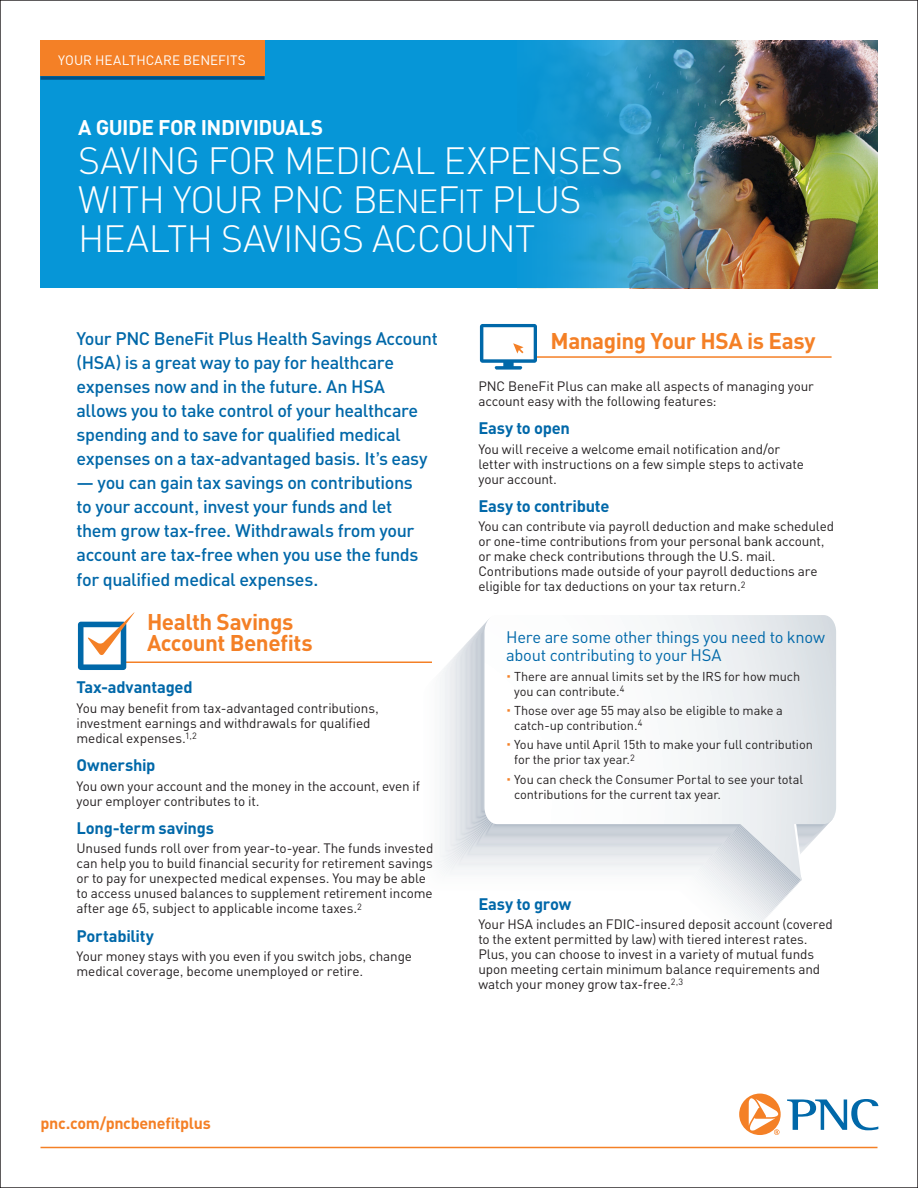
<style>
.page{position:relative;width:918px;height:1188px;background:#fff}
.page>*{position:absolute;margin:0;border:0;box-sizing:border-box;transform-origin:0 0}
.t1{font:300 37.5px/39px "PNC Sans";letter-spacing:-.025em;color:#fff}
.t2{font:700 22.5px/21.6px "PNC Sans";letter-spacing:-.02em;color:#f48026}
.t3{font:700 21px "PNC Sans";letter-spacing:-.025em;color:#fff}
.Paragraph_Style_1{font:500 18px/24px "PNC Sans";letter-spacing:-.02em;color:#0068a9}
.t4{font:700 16.5px "PNC Sans";letter-spacing:-.015em;color:#0068a9}
.t5{font:16.5px/18px "PNC Sans";letter-spacing:-.02em;color:#0068a9}
.Paragraph_Style_1-2{font:700 16.05px "PNC Sans";letter-spacing:-.02em;color:#f48026}
.t6{font:13.5px/15px "PNC Sans";letter-spacing:-.01em;color:#231f20}
.t7{font:13.5px "PNC Sans";letter-spacing:.005em;color:#fff}
.t8{font:12.75px/15px "PNC Sans";letter-spacing:-.005em;color:#231f20}
.s1{font-size:33px}
.s2{color:#f48026}
</style>
<div class="page">
<svg style="left:484px;top:615px;width:352px;height:266px"></svg>
<div style="left:40px;top:40px;width:838px;height:248px;background:#0696d7"></div>
<img style="left:540px;top:40px;width:338px;height:248px">
<hr style="left:78px;top:662px;width:354px;height:1px;background:#f48026">
<div style="left:40px;top:40px;width:225px;height:36px;background:#f48026"></div>
<svg style="left:41px;top:76px;width:224px;height:4px"></svg>
<hr style="left:486px;top:356px;width:346px;height:2px;background:#f48026">
<svg style="left:787px;top:1099px;width:91px;height:31px"></svg>
<svg style="left:739px;top:1094px;width:42px;height:41px"></svg>
<hr style="left:40px;top:1147px;width:838px;height:1px;background:#f48026">
<svg style="left:78px;top:612px;width:57px;height:58px"></svg>
<svg style="left:480px;top:324px;width:57px;height:46px"></svg>
<p class="t7" style="left:58px;top:51px;width:189px">YOUR HEALTHCARE BENEFITS</p>
<p class="t3" style="left:78px;top:113px;width:246px">A GUIDE FOR INDIVIDUALS</p>
<p class="t1" style="left:78px;top:140px;width:547px">SAVING FOR MEDICAL EXPENSES<br>WITH YOUR PNC B<span class="s1">ENE</span>F<span class="s1">IT</span> PLUS<br>HEALTH SAVINGS ACCOUNT</p>
<p class="Paragraph_Style_1" style="left:77px;top:326px;width:363px">Your PNC BeneFit Plus Health Savings Account (HSA) is a great way to pay for healthcare expenses now and in the future. An HSA allows you to take control of your healthcare spending and to save for qualified medical expenses on a tax-advantaged basis. It’s easy</p>
<p class="Paragraph_Style_1" style="left:77px;top:470px;width:343px">— you can gain tax savings on contributions to your account, invest your funds and let them grow tax-free. Withdrawals from your account are tax-free when you use the funds for qualified medical expenses.</p>
<p class="t2" style="left:147px;top:610px;width:167px">Health Savings<br>Account Benefits</p>
<p class="t4" style="left:77px;top:677px;width:118px">Tax-advantaged</p>
<p class="t6" style="left:77px;top:700px;width:304px">You may benefit from tax-advantaged contributions, investment earnings and withdrawals for qualified medical expenses.<sup>1,2</sup></p>
<p class="t4" style="left:77px;top:754px;width:81px">Ownership</p>
<p class="t6" style="left:77px;top:778px;width:345px">You own your account and the money in the account, even if your employer contributes to it.</p>
<p class="t4" style="left:77px;top:817px;width:139px">Long-term savings</p>
<p class="t6" style="left:77px;top:841px;width:358px">Unused funds roll over from year-to-year. The funds invested can help you to build financial security for retirement savings or to pay for unexpected medical expenses. You may be able to access unused balances to supplement retirement income after age 65, subject to applicable income taxes.<sup>2</sup></p>
<p class="t4" style="left:77px;top:925px;width:79px">Portability</p>
<p class="t6" style="left:77px;top:949px;width:337px">Your money stays with you even if you switch jobs, change medical coverage, become unemployed or retire.</p>
<p class="t2" style="left:551px;top:329px;width:267px">Managing Your HSA is Easy</p>
<p class="t6" style="left:478px;top:378px;width:337px">PNC BeneFit Plus can make all aspects of managing your account easy with the following features:</p>
<p class="t4" style="left:478px;top:417px;width:93px">Easy to open</p>
<p class="t6" style="left:478px;top:441px;width:327px">You will receive a welcome email notification and/or letter with instructions on a few simple steps to activate your account.</p>
<p class="t4" style="left:478px;top:495px;width:133px">Easy to contribute</p>
<p class="t6" style="left:478px;top:519px;width:357px">You can contribute via payroll deduction and make scheduled or one-time contributions from your personal bank account, or make check contributions through the U.S. mail.<br>Contributions made outside of your payroll deductions are eligible for tax deductions on your tax return.<sup>2</sup></p>
<p class="t5" style="left:506px;top:628px;width:320px">Here are some other things you need to know about contributing to your HSA</p>
<p class="t8" style="left:514px;top:668px;width:288px;text-indent:-8px"><span class="s2">•</span> There are annual limits set by the IRS for how much you can contribute.<sup>4</sup></p>
<p class="t8" style="left:514px;top:703px;width:270px;text-indent:-8px"><span class="s2">•</span> Those over age 55 may also be eligible to make a catch-up contribution.<sup>4</sup></p>
<p class="t8" style="left:514px;top:737px;width:300px;text-indent:-8px"><span class="s2">•</span> You have until April 15th to make your full contribution for the prior tax year.<sup>2</sup></p>
<p class="t8" style="left:514px;top:771px;width:291px;text-indent:-8px"><span class="s2">•</span> You can check the Consumer Portal to see your total contributions for the current tax year.</p>
<p class="t4" style="left:478px;top:893px;width:94px">Easy to grow</p>
<p class="t6" style="left:478px;top:916px;width:356px">Your HSA includes an FDIC-insured deposit account (covered to the extent permitted by law) with tiered interest rates.<br>Plus, you can choose to invest in a variety of mutual funds upon meeting certain minimum balance requirements and watch your money grow tax-free.<sup>2,3</sup></p>
<p class="Paragraph_Style_1-2" style="left:40px;top:1112px;width:172px">pnc.com/pncbenefitplus</p>
</div>
